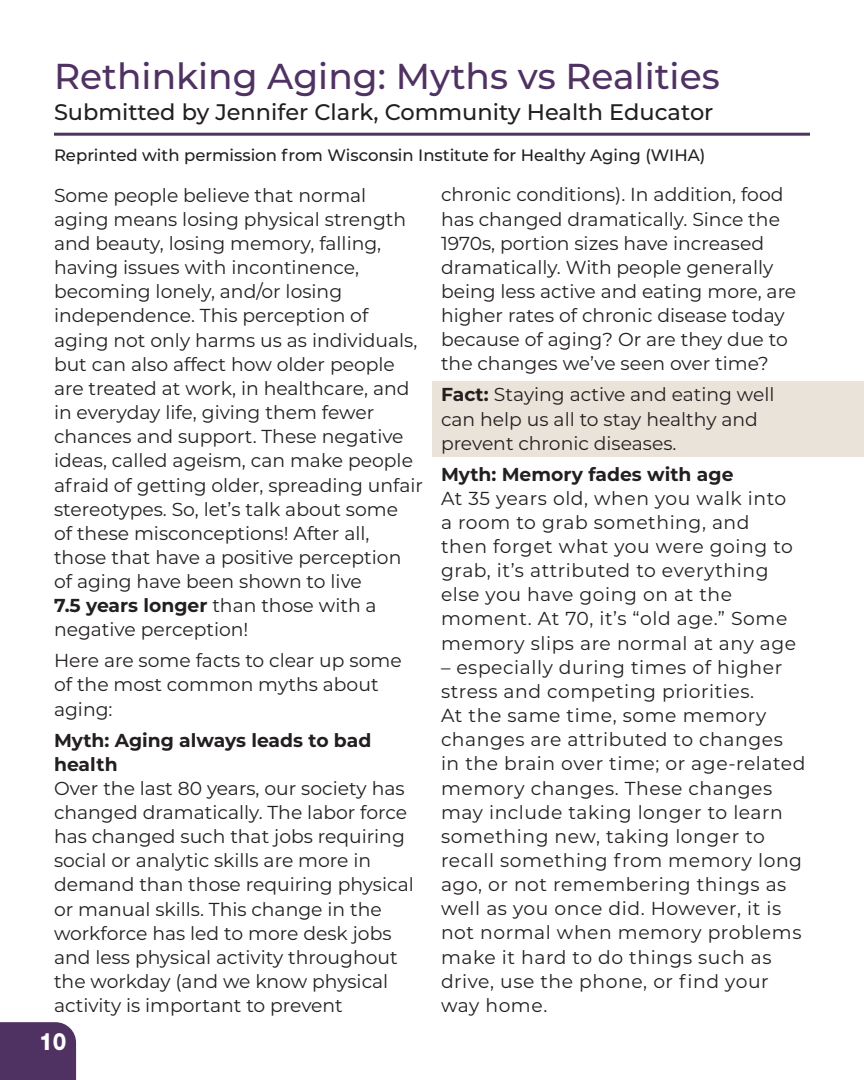
<style>
.page{position:relative;width:864px;height:1080px;background:#fff}
.page>*{position:absolute;margin:0;border:0;box-sizing:border-box;transform-origin:0 0}
.t1{font:500 36px "Montserrat";color:#4f3262}
.t2{font:800 24px "Helvetica Neue LT Std";color:#fff;scale:.9 1}
.t3{font:500 22.5px "Montserrat";color:#231f20}
.t4{font:18.75px/24.2px "Montserrat";color:#231f20}
.t5{font:18.75px/24.2px "Montserrat";letter-spacing:.03em;color:#231f20}
.t6{font:700 18.75px/24.2px "Montserrat";color:#231f20}
.t7{font:500 16.5px "Montserrat";color:#231f20}
.s1{font-weight:700}
</style>
<div class="page">
<div style="left:0;top:1022px;width:76px;height:58px;background:#4f3262"></div>
<div style="left:432px;top:381px;width:432px;height:76px;background:#e9e3da"></div>
<hr style="left:54px;top:133px;width:756px;height:3px;background:#4f3262">
<h1 class="t1" style="left:54px;top:51px;width:667px">Rethinking Aging: Myths vs Realities</h1>
<p class="t3" style="left:54px;top:96px;width:661px">Submitted by Jennifer Clark, Community Health Educator</p>
<p class="t7" style="left:54px;top:143px;width:653px">Reprinted with permission from Wisconsin Institute for Healthy Aging (WIHA)</p>
<p class="t4" style="left:54px;top:182px;width:370px">Some people believe that normal aging means losing physical strength and beauty, losing memory, falling, having issues with incontinence, becoming lonely, and/or losing independence. This perception of aging not only harms us as individuals, but can also affect how older people are treated at work, in healthcare, and in everyday life, giving them fewer chances and support. These negative ideas, called ageism, can make people afraid of getting older, spreading unfair stereotypes. So, let’s talk about some<br>of these misconceptions! After all, those that have a positive perception of aging have been shown to live<br><span class="s1">7.5 years longer</span> than those with a negative perception!</p>
<p class="t4" style="left:54px;top:648px;width:349px">Here are some facts to clear up some of the most common myths about aging:</p>
<p class="t6" style="left:54px;top:727px;width:319px">Myth: Aging always leads to bad health</p>
<p class="t4" style="left:54px;top:775px;width:361px">Over the last 80 years, our society has changed dramatically. The labor force has changed such that jobs requiring social or analytic skills are more in demand than those requiring physical or manual skills. This change in the workforce has led to more desk jobs and less physical activity throughout the workday (and we know physical activity is important to prevent</p>
<p class="t4" style="left:441px;top:182px;width:357px">chronic conditions). In addition, food has changed dramatically. Since the 1970s, portion sizes have increased dramatically. With people generally being less active and eating more, are higher rates of chronic disease today because of aging? Or are they due to the changes we’ve seen over time?</p>
<p class="t4" style="left:441px;top:382px;width:335px"><span class="s1">Fact:</span> Staying active and eating well can help us all to stay healthy and prevent chronic diseases.</p>
<p class="t6" style="left:441px;top:461px;width:294px">Myth: Memory fades with age</p>
<p class="t5" style="left:441px;top:485px;width:357px">At 35 years old, when you walk into a room to grab something, and then forget what you were going to grab, it’s attributed to everything else you have going on at the moment. At 70, it’s “old age.” Some memory slips are normal at any age</p>
<p class="t5" style="left:441px;top:654px;width:366px">– especially during times of higher stress and competing priorities.<br>At the same time, some memory changes are attributed to changes in the brain over time; or age-related memory changes. These changes may include taking longer to learn something new, taking longer to recall something from memory long ago, or not remembering things as well as you once did. However, it is not normal when memory problems make it hard to do things such as drive, use the phone, or find your way home.</p>
<p class="t2" style="left:39px;top:1027px;width:32px">10</p>
</div>
